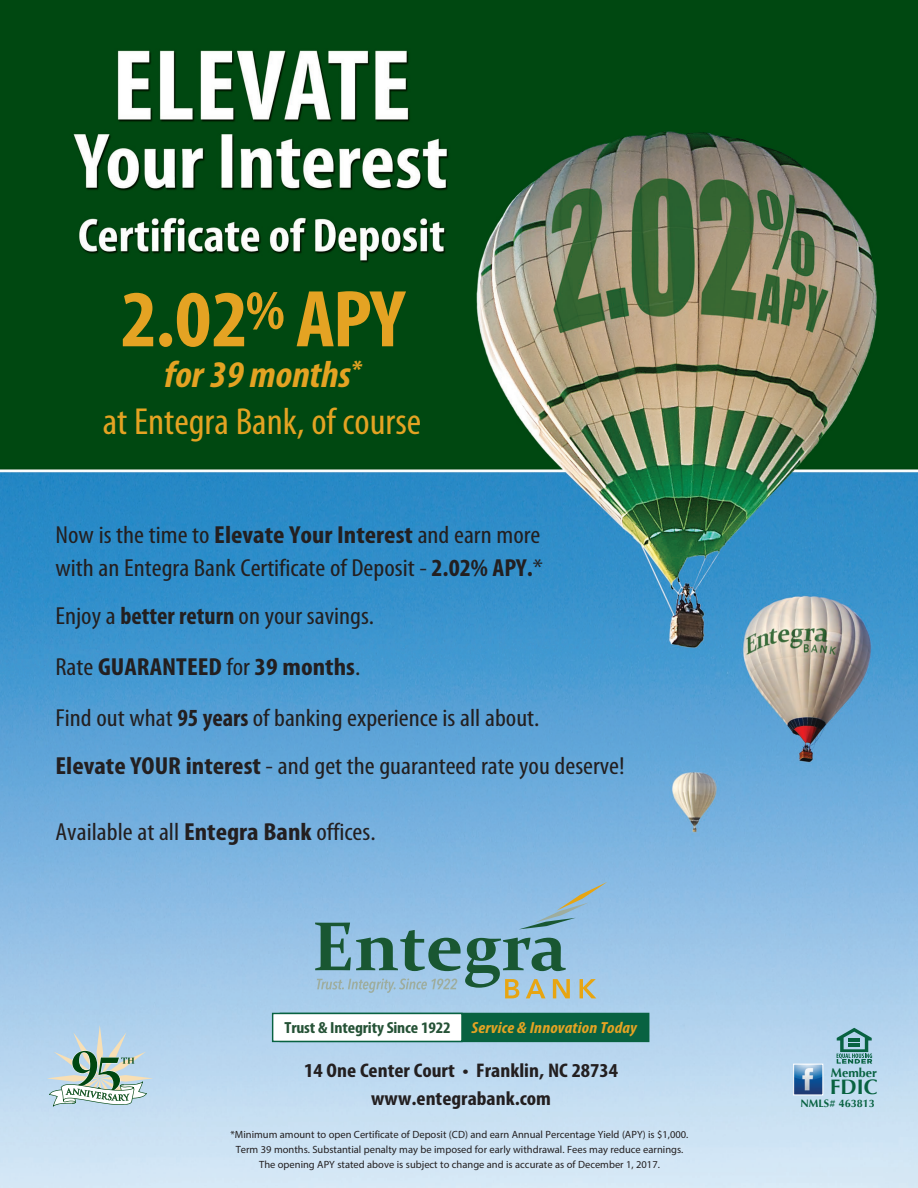
<style>
.page{position:relative;width:918px;height:1188px;background:#fff}
.page>*{position:absolute;margin:0;border:0;box-sizing:border-box;transform-origin:0 0}
.t1{font:700 condensed 81.3px "Myriad Pro";color:#e4a323;scale:1.05 1}
.t2{font:condensed 37.8px "Myriad Pro";color:#e4a323;scale:1.05 1}
.t3{font:italic 700 condensed 37.65px "Myriad Pro";color:#e4a323;scale:1.05 1}
.t4{font:condensed 24.75px "Myriad Pro";color:#231f20;scale:1.1 1}
.t5{font:700 condensed 24.75px "Myriad Pro";color:#231f20;scale:1.1 1}
.t6{font:700 20.85px "Optima";color:#086241}
.t7{font:700 condensed 19.8px "Myriad Pro";color:#231f20;scale:1.1 1}
.t8{font:700 condensed 16.2px "Myriad Pro";letter-spacing:-.01em;color:#255236;scale:1.1 1}
.t9{font:italic 700 condensed 16.2px "Myriad Pro";letter-spacing:.01em;color:#e4a323;scale:1.1 1}
.t10{font:700 12.6px "Optima";color:#086241}
.t11{font:700 10.8px "Optima";color:#086241}
.t12{font:10.5px "Myriad Pro";color:#231f20}
.s1{font-weight:700}
.s2{font-weight:400}
</style>
<div class="page">
<img style="left:0;top:0;width:918px;height:1188px">
<div style="left:280px;top:1013px;width:369px;height:29px;background:#086241"></div>
<div style="left:272px;top:1013px;width:191px;height:29px;background:#fff;border:1px solid #086241"></div>
<svg style="left:47px;top:1025px;width:106px;height:82px;background:#b1cacf"></svg>
<svg style="left:837px;top:1028px;width:35px;height:36px"></svg>
<img style="left:795px;top:1066px;width:26px;height:27px">
<div style="left:793px;top:1064px;width:30px;height:31px;border:1px solid #fff"></div>
<svg style="left:315px;top:882px;width:292px;height:116px;background:#88b3c9"></svg>
<p class="t1" style="left:121px;top:268px;width:272px">2.02<sup>%</sup> APY</p>
<p class="t3" style="left:164px;top:351px;width:189px">for 39 months<sup>*</sup></p>
<p class="t2" style="left:103px;top:399px;width:305px">at Entegra Bank, of course</p>
<p class="t4" style="left:55px;top:520px;width:442px">Now is the time to <span class="s1">Elevate Your Interest</span> and earn more</p>
<p class="t4" style="left:55px;top:553px;width:445px">with an Entegra Bank Certificate of Deposit - <span class="s1">2.02% APY.</span>*</p>
<p class="t4" style="left:55px;top:601px;width:291px">Enjoy a <span class="s1">better return</span> on your savings.</p>
<p class="t5" style="left:55px;top:652px;width:279px"><span class="s2">Rate</span> GUARANTEED <span class="s2">for</span> 39 months<span class="s2">.</span></p>
<p class="t4" style="left:55px;top:703px;width:441px">Find out what <span class="s1">95 years</span> of banking experience is all about.</p>
<p class="t4" style="left:55px;top:751px;width:519px"><span class="s1">Elevate YOUR interest</span> - and get the guaranteed rate you deserve!</p>
<p class="t4" style="left:55px;top:817px;width:293px">Available at all <span class="s1">Entegra Bank</span> offices.</p>
<p class="t8" style="left:285px;top:1017px;width:153px">Trust &amp; Integrity Since 1922</p>
<p class="t9" style="left:472px;top:1017px;width:152px">Service &amp; Innovation Today</p>
<p class="t7" style="left:304px;top:1058px;width:287px">14 One Center Court • Franklin, NC 28734</p>
<p class="t7" style="left:371px;top:1086px;width:165px">www.entegrabank.com</p>
<p class="t12" style="left:231px;top:1128px;width:459px">*Minimum amount to open Certificate of Deposit (CD) and earn Annual Percentage Yield (APY) is $1,000.</p>
<p class="t12" style="left:236px;top:1143px;width:449px">Term 39 months. Substantial penalty may be imposed for early withdrawal. Fees may reduce earnings.</p>
<p class="t12" style="left:259px;top:1158px;width:402px">The opening APY stated above is subject to change and is accurate as of December 1, 2017.</p>
<p class="t10" style="left:831px;top:1066px;width:48px">Member</p>
<p class="t6" style="left:830px;top:1075px;width:49px">FDIC</p>
<p class="t11" style="left:801px;top:1097px;width:76px">NMLS# 463813</p>
</div>
